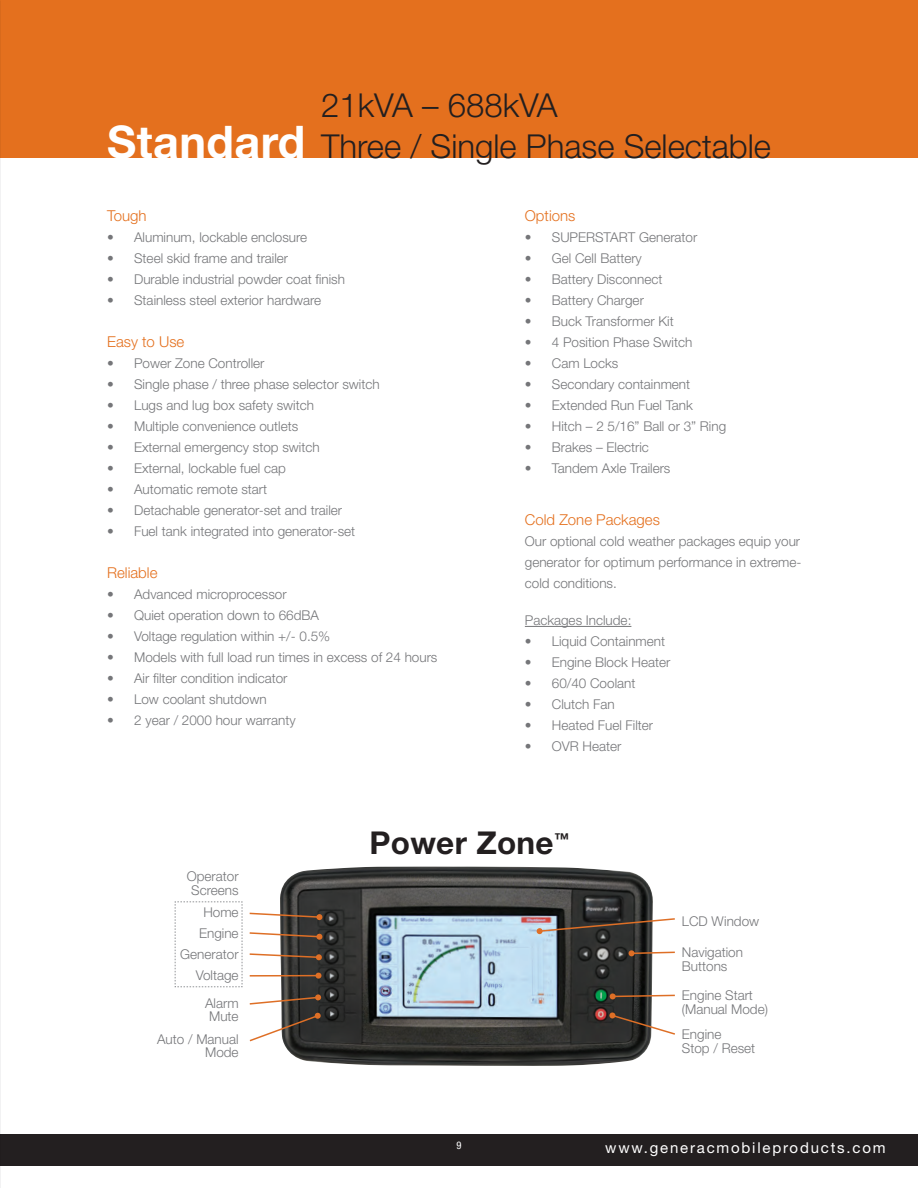
<style>
.page{position:relative;width:918px;height:1188px;background:#fff}
.page>*{position:absolute;margin:0;border:0;box-sizing:border-box;transform-origin:0 0}
.t1{font:700 45px "Helvetica Neue LT Std";letter-spacing:.01em;color:#fff}
.t2{font:300 33px/40.5px "Helvetica Neue LT Std";color:#231f20}
.t3{font:700 31.5px "Helvetica Neue LT Std";letter-spacing:.01em;color:#231f20}
.t4{font:300 15px "Helvetica Neue LT Std";color:#e4701e}
.t5{font:15px "Helvetica Neue LT Std";letter-spacing:.12em;color:#fff}
.t6{font:300 13.5px/13.5px "Helvetica Neue LT Std";color:#757679}
.t7{font:condensed 10.5px "Helvetica Neue LT Std";color:#fff}
</style>
<div class="page">
<img style="left:0;top:0;width:1px;height:1188px">
<div style="left:0;top:1134px;width:918px;height:32px;background:#231f20"></div>
<div style="left:0;top:0;width:918px;height:158px;background:#e4701e"></div>
<hr style="left:525px;top:626px;width:106px;height:1px;background:#757679">
<img style="left:280px;top:867px;width:373px;height:199px">
<svg style="left:610px;top:993px;width:65px;height:6px"></svg>
<svg style="left:629px;top:950px;width:46px;height:6px"></svg>
<svg style="left:537px;top:917px;width:138px;height:17px;background:#6f645e"></svg>
<svg style="left:609px;top:1012px;width:66px;height:24px"></svg>
<svg style="left:249px;top:996px;width:71px;height:10px"></svg>
<div style="left:315px;top:994px;width:6px;height:7px;background:#de6f26;border-radius:50%"></div>
<svg style="left:249px;top:1013px;width:72px;height:30px"></svg>
<svg style="left:175px;top:901px;width:147px;height:87px"></svg>
<h1 class="t1" style="left:107px;top:114px;width:200px">Standard</h1>
<h2 class="t2" style="left:321px;top:84px;width:451px">21kVA – 688kVA<br>Three / Single Phase Selectable</h2>
<p class="t4" style="left:107px;top:207px;width:41px">Tough</p>
<p class="t6" style="left:107px;top:230px;width:202px">• Aluminum, lockable enclosure</p>
<p class="t6" style="left:107px;top:251px;width:183px">• Steel skid frame and trailer</p>
<p class="t6" style="left:107px;top:272px;width:239px">• Durable industrial powder coat finish</p>
<p class="t6" style="left:107px;top:293px;width:216px">• Stainless steel exterior hardware</p>
<p class="t4" style="left:107px;top:333px;width:79px">Easy to Use</p>
<p class="t6" style="left:107px;top:356px;width:159px">• Power Zone Controller</p>
<p class="t6" style="left:107px;top:377px;width:274px">• Single phase / three phase selector switch</p>
<p class="t6" style="left:107px;top:398px;width:208px">• Lugs and lug box safety switch</p>
<p class="t6" style="left:107px;top:419px;width:193px">• Multiple convenience outlets</p>
<p class="t6" style="left:107px;top:441px;width:214px">• External emergency stop switch</p>
<p class="t6" style="left:107px;top:462px;width:180px">• External, lockable fuel cap</p>
<p class="t6" style="left:107px;top:483px;width:162px">• Automatic remote start</p>
<p class="t6" style="left:107px;top:504px;width:237px">• Detachable generator-set and trailer</p>
<p class="t6" style="left:107px;top:525px;width:250px">• Fuel tank integrated into generator-set</p>
<p class="t4" style="left:107px;top:564px;width:52px">Reliable</p>
<p class="t6" style="left:107px;top:587px;width:181px">• Advanced microprocessor</p>
<p class="t6" style="left:107px;top:608px;width:213px">• Quiet operation down to 66dBA</p>
<p class="t6" style="left:107px;top:629px;width:225px">• Voltage regulation within +/- 0.5%</p>
<p class="t6" style="left:107px;top:650px;width:332px">• Models with full load run times in excess of 24 hours</p>
<p class="t6" style="left:107px;top:672px;width:182px">• Air filter condition indicator</p>
<p class="t6" style="left:107px;top:693px;width:161px">• Low coolant shutdown</p>
<p class="t6" style="left:107px;top:714px;width:190px">• 2 year / 2000 hour warranty</p>
<p class="t4" style="left:525px;top:207px;width:52px">Options</p>
<p class="t6" style="left:525px;top:230px;width:174px">• SUPERSTART Generator</p>
<p class="t6" style="left:525px;top:251px;width:119px">• Gel Cell Battery</p>
<p class="t6" style="left:525px;top:272px;width:139px">• Battery Disconnect</p>
<p class="t6" style="left:525px;top:293px;width:121px">• Battery Charger</p>
<p class="t6" style="left:525px;top:315px;width:150px">• Buck Transformer Kit</p>
<p class="t6" style="left:525px;top:336px;width:169px">• 4 Position Phase Switch</p>
<p class="t6" style="left:525px;top:357px;width:95px">• Cam Locks</p>
<p class="t6" style="left:525px;top:378px;width:167px">• Secondary containment</p>
<p class="t6" style="left:525px;top:399px;width:170px">• Extended Run Fuel Tank</p>
<p class="t6" style="left:525px;top:420px;width:203px">• Hitch – 2 5/16” Ball or 3” Ring</p>
<p class="t6" style="left:525px;top:441px;width:126px">• Brakes – Electric</p>
<p class="t6" style="left:525px;top:462px;width:147px">• Tandem Axle Trailers</p>
<p class="t4" style="left:525px;top:510px;width:137px">Cold Zone Packages</p>
<p class="t6" style="left:525px;top:530px;width:278px;line-height:21px;text-align:justify">Our optional cold weather packages equip your generator for optimum performance in extreme&shy;cold conditions.</p>
<p class="t6" style="left:525px;top:613px;width:108px">Packages Include:</p>
<p class="t6" style="left:525px;top:634px;width:142px">• Liquid Containment</p>
<p class="t6" style="left:525px;top:655px;width:147px">• Engine Block Heater</p>
<p class="t6" style="left:525px;top:676px;width:112px">• 60/40 Coolant</p>
<p class="t6" style="left:525px;top:697px;width:91px">• Clutch Fan</p>
<p class="t6" style="left:525px;top:718px;width:130px">• Heated Fuel Filter</p>
<p class="t6" style="left:525px;top:739px;width:98px">• OVR Heater</p>
<p class="t6" style="left:187px;top:869px;width:53px;text-align:center">Operator<br>Screens</p>
<p class="t6" style="left:180px;top:901px;width:60px;line-height:21px;text-align:right">Home<br>Engine<br>Generator<br>Voltage</p>
<p class="t6" style="left:205px;top:996px;width:35px">Alarm<br>Mute</p>
<p class="t6" style="left:157px;top:1032px;width:83px;text-align:right">Auto / Manual<br>Mode</p>
<h3 class="t3" style="left:369px;top:824px;width:201px">Power Zone<sup>™</sup></h3>
<p class="t6" style="left:682px;top:914px;width:79px">LCD Window</p>
<p class="t6" style="left:682px;top:946px;width:63px">Navigation<br>Buttons</p>
<p class="t6" style="left:682px;top:989px;width:88px">Engine Start (Manual Mode)</p>
<p class="t6" style="left:682px;top:1027px;width:75px">Engine<br>Stop / Reset</p>
<p class="t7" style="left:456px;top:1139px;width:7px">9</p>
<p class="t5" style="left:605px;top:1139px;width:282px">www.generacmobileproducts.com</p>
</div>
